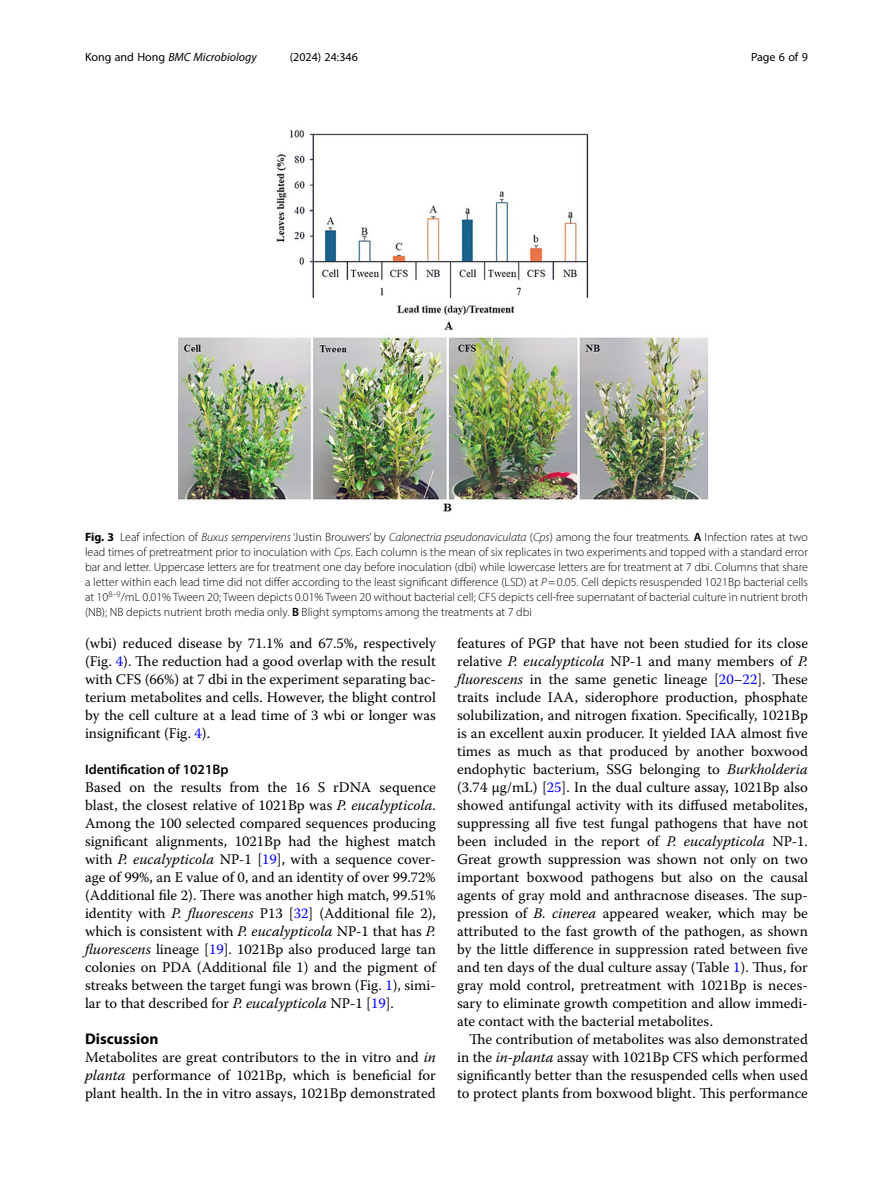
<style>
.page{position:relative;width:893px;height:1191px;background:#fff}
.page>*{position:absolute;margin:0;border:0;box-sizing:border-box;transform-origin:0 0}
.Head_1{font:700 15.45px "Myriad Pro";color:#000}
.Body_Text{font:14.7px/18px "Warnock Pro";color:#000;text-align:justify}
.Body_Text_Indent{font:14.7px/18px "Warnock Pro";color:#000;text-align:justify}
.Head_2{font:600 13.8px "Myriad Pro";color:#000}
.Figure_Caption{font:300 12px/15px "Myriad Pro";color:#000;text-align:justify}
.t1{font:italic 12px "Myriad Pro";color:#000}
.t2{font:12px "Myriad Pro";color:#000}
.s1{font-style:normal}
.s2{font-weight:700}
.s3{font-style:italic}
.s4{font-weight:600}
.s5{color:#00f}
</style>
<div class="page">
<img style="left:179px;top:130px;width:530px;height:382px">
<p class="t1" style="left:85px;top:50px;width:173px"><span class="s1">Kong and Hong</span> BMC Microbiology</p>
<p class="t2" style="left:290px;top:50px;width:70px">(2024) 24:346</p>
<p class="t2" style="left:751px;top:50px;width:58px">Page 6 of 9</p>
<p class="Figure_Caption" style="left:85px;top:530px;width:724px"><span class="s2">Fig. 3</span> Leaf infection of <span class="s3">Buxus sempervirens</span> ‘Justin Brouwers’ by <span class="s3">Calonectria pseudonaviculata</span> (<span class="s3">Cps</span>) among the four treatments. <span class="s4">A</span> Infection rates at two lead times of pretreatment prior to inoculation with <span class="s3">Cps</span>. Each column is the mean of six replicates in two experiments and topped with a standard error bar and letter. Uppercase letters are for treatment one day before inoculation (dbi) while lowercase letters are for treatment at 7 dbi. Columns that share a letter within each lead time did not differ according to the least significant difference (LSD) at <span class="s3">P</span>=0.05. Cell depicts resuspended 1021Bp bacterial cells at 10<sup>8–9</sup>/mL 0.01% Tween 20; Tween depicts 0.01% Tween 20 without bacterial cell; CFS depicts cell-free supernatant of bacterial culture in nutrient broth (NB); NB depicts nutrient broth media only. <span class="s4">B</span> Blight symptoms among the treatments at 7 dbi</p>
<p class="Body_Text_Indent" style="left:85px;top:634px;width:352px">(wbi) reduced disease by 71.1% and 67.5%, respectively (Fig. <span class="s5">4</span>). The reduction had a good overlap with the result with CFS (66%) at 7 dbi in the experiment separating bac&shy;terium metabolites and cells. However, the blight control by the cell culture at a lead time of 3 wbi or longer was insignificant (Fig. <span class="s5">4</span>).</p>
<p class="Head_2" style="left:85px;top:761px;width:145px">Identification of 1021Bp</p>
<p class="Body_Text" style="left:85px;top:778px;width:352px">Based on the results from the 16 S rDNA sequence blast, the closest relative of 1021Bp was <span class="s3">P. eucalypticola</span>.<br>Among the 100 selected compared sequences producing significant alignments, 1021Bp had the highest match with <span class="s3">P. eucalypticola</span> NP-1 [<span class="s5">19</span>], with a sequence cover&shy;age of 99%, an E value of 0, and an identity of over 99.72% (Additional file 2). There was another high match, 99.51% identity with <span class="s3">P. fluorescens</span> P13 [<span class="s5">32</span>] (Additional file 2), which is consistent with <span class="s3">P. eucalypticola</span> NP-1 that has <span class="s3">P. fluorescens</span> lineage [<span class="s5">19</span>]. 1021Bp also produced large tan colonies on PDA (Additional file 1) and the pigment of streaks between the target fungi was brown (Fig. <span class="s5">1</span>), simi&shy;lar to that described for <span class="s3">P. eucalypticola</span> NP-1 [<span class="s5">19</span>].</p>
<p class="Head_1" style="left:85px;top:1029px;width:75px">Discussion</p>
<p class="Body_Text" style="left:85px;top:1048px;width:352px">Metabolites are great contributors to the in vitro and <span class="s3">in planta</span> performance of 1021Bp, which is beneficial for plant health. In the in vitro assays, 1021Bp demonstrated</p>
<p class="Body_Text" style="left:457px;top:634px;width:352px">features of PGP that have not been studied for its close relative <span class="s3">P. eucalypticola</span> NP-1 and many members of <span class="s3">P. fluorescens</span> in the same genetic lineage [<span class="s5">20</span>–<span class="s5">22</span>]. These traits include IAA, siderophore production, phosphate solubilization, and nitrogen fixation. Specifically, 1021Bp is an excellent auxin producer. It yielded IAA almost five times as much as that produced by another boxwood endophytic bacterium, SSG belonging to <span class="s3">Burkholderia </span>(3.74 µg/mL) [<span class="s5">25</span>]. In the dual culture assay, 1021Bp also showed antifungal activity with its diffused metabolites, suppressing all five test fungal pathogens that have not been included in the report of <span class="s3">P. eucalypticola</span> NP-1.<br>Great growth suppression was shown not only on two important boxwood pathogens but also on the causal agents of gray mold and anthracnose diseases. The sup&shy;pression of <span class="s3">B. cinerea</span> appeared weaker, which may be attributed to the fast growth of the pathogen, as shown by the little difference in suppression rated between five and ten days of the dual culture assay (Table <span class="s5">1</span>). Thus, for gray mold control, pretreatment with 1021Bp is neces&shy;sary to eliminate growth competition and allow immedi&shy;ate contact with the bacterial metabolites.</p>
<p class="Body_Text_Indent" style="left:457px;top:1030px;width:352px;text-indent:12px">The contribution of metabolites was also demonstrated in the <span class="s3">in-planta</span> assay with 1021Bp CFS which performed significantly better than the resuspended cells when used to protect plants from boxwood blight. This performance</p>
</div>
